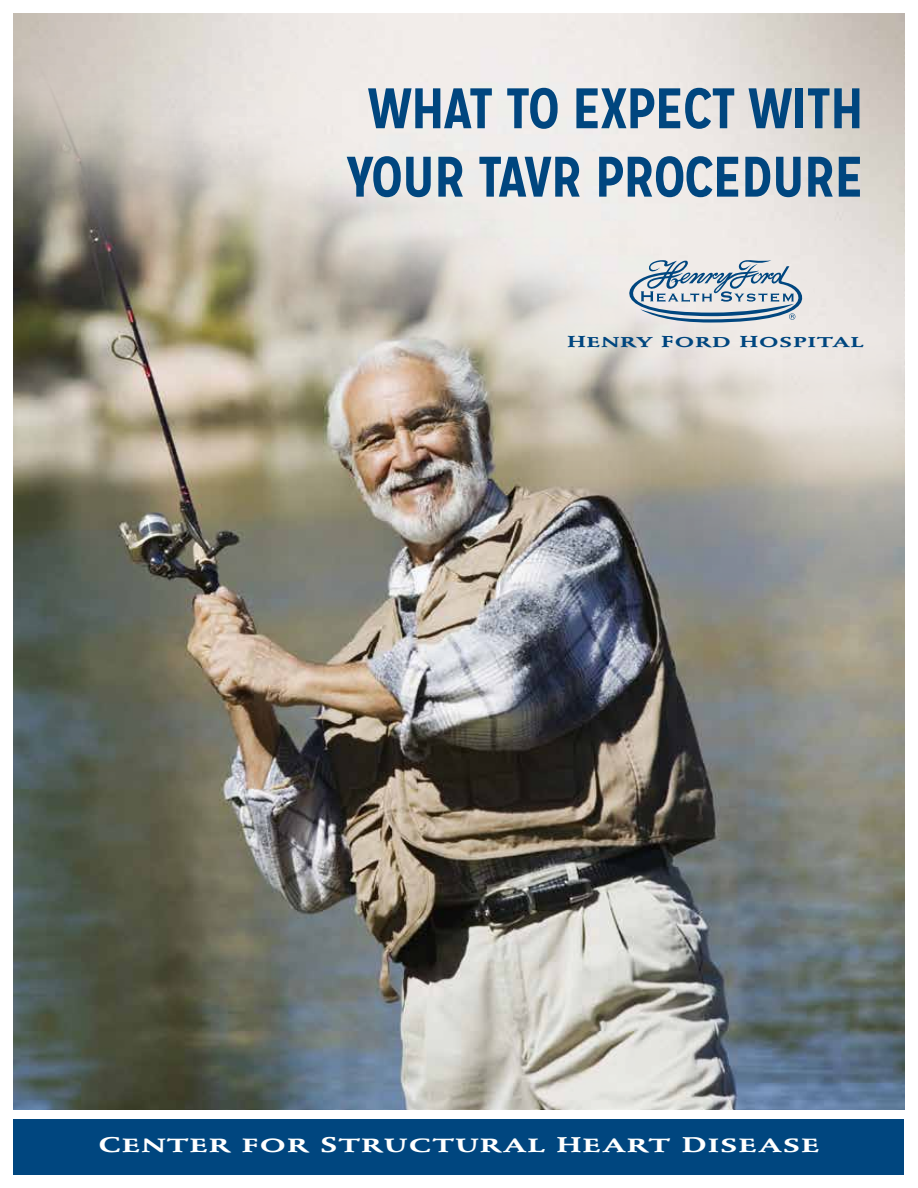
<style>
.page{position:relative;width:918px;height:1188px;background:#fff}
.page>*{position:absolute;margin:0;border:0;box-sizing:border-box;transform-origin:0 0}
.t1{font:700 57px/68.4px "Mission Gothic";letter-spacing:-.025em;color:#00467f;text-align:center}
.t2{font:700 18.9px "Stempel Schneidler";letter-spacing:.05em;color:#fff;scale:1.56 1}
.t3{font:700 14.1px "Stempel Schneidler";letter-spacing:.05em;color:#00467f;scale:1.56 1}
.s1{font-size:15.6px}
.s2{font-size:21px}
</style>
<div class="page">
<img style="left:14px;top:14px;width:890px;height:1095px">
<div style="left:14px;top:1119px;width:890px;height:55px;background:#00467f"></div>
<svg style="left:629px;top:260px;width:173px;height:63px;background:#b2c0cc"></svg>
<p class="t1" style="left:346px;top:74px;width:520px">WHAT TO EXPECT WITH<br>YOUR TAVR PROCEDURE</p>
<p class="t3" style="left:568px;top:333px;width:192px"><span class="s1">H</span>ENRY <span class="s1">F</span>ORD <span class="s1">H</span>OSPITAL</p>
<p class="t2" style="left:98px;top:1134px;width:464px"><span class="s2">C</span>ENTER FOR <span class="s2">S</span>TRUCTURAL <span class="s2">H</span>EART <span class="s2">D</span>ISEASE</p>
</div>
